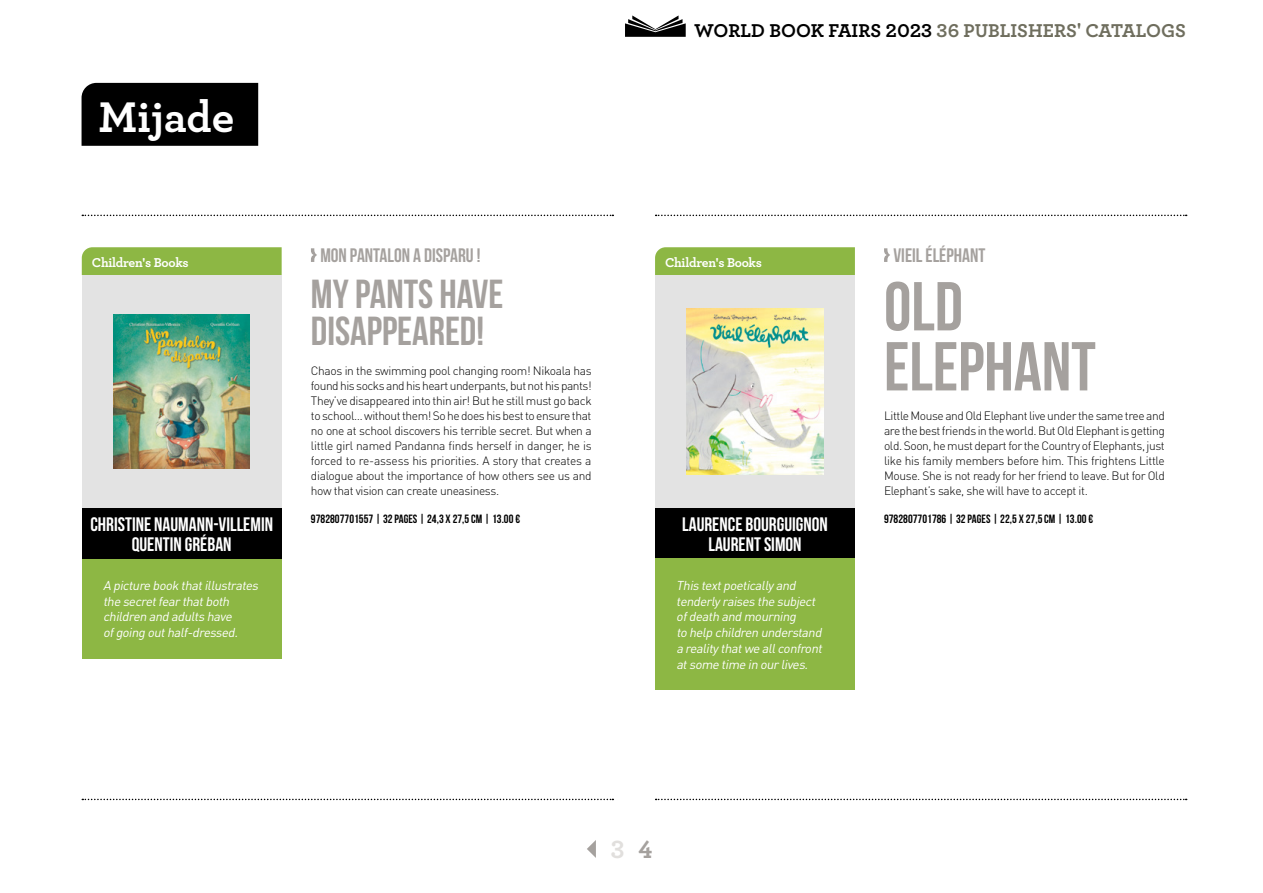
<style>
.page{position:relative;width:1263px;height:893px;background:#fff}
.page>*{position:absolute;margin:0;border:0;box-sizing:border-box;transform-origin:0 0}
.t1{font:69px/60px "Bebas Neue";color:#a5a19e}
.t2{font:700 45px "Archer";color:#fff}
.t3{font:40.5px/37.5px "Bebas Neue";color:#a5a19e}
.t4{font:700 26.1px "Archer";color:#e1dfdd}
.t5{font:19.5px/19.5px "Bebas Neue";color:#fff;text-align:center}
.t6{font:700 19.5px "Archer";color:#6f6e5e}
.t7{font:19.5px "Bebas Neue";color:#a5a19e}
.t8{font:700 13.5px "Archer";letter-spacing:-.02em;color:#fff}
.t9{font:italic 12.75px/15.8px "DIN Pro";color:#fff}
.t10{font:300 12px/15px "DIN Pro";letter-spacing:-.03em;color:#000;text-align:justify}
.t11{font:12px "Bebas Neue";letter-spacing:.005em;color:#000}
.s1{color:#000}
.s2{color:#a5a19e}
</style>
<div class="page">
<svg style="left:656px;top:215px;width:531px;height:1px"></svg>
<svg style="left:884px;top:248px;width:6px;height:14px"></svg>
<svg style="left:311px;top:248px;width:6px;height:14px"></svg>
<svg style="left:656px;top:799px;width:531px;height:1px"></svg>
<svg style="left:625px;top:15px;width:61px;height:22px"></svg>
<svg style="left:82px;top:215px;width:531px;height:1px"></svg>
<svg style="left:82px;top:799px;width:531px;height:1px"></svg>
<div style="left:82px;top:83px;width:176px;height:63px;background:#000"></div>
<svg style="left:587px;top:840px;width:9px;height:18px"></svg>
<div style="left:655px;top:247px;width:200px;height:28px;background:#8db744"></div>
<div style="left:655px;top:275px;width:200px;height:233px;background:#e3e3e3"></div>
<img style="left:687px;top:308px;width:136px;height:167px">
<div style="left:655px;top:508px;width:200px;height:51px;background:#000"></div>
<div style="left:655px;top:559px;width:200px;height:131px;background:#8db744"></div>
<div style="left:82px;top:247px;width:200px;height:28px;background:#8db744"></div>
<div style="left:82px;top:275px;width:200px;height:233px;background:#e3e3e3"></div>
<img style="left:114px;top:315px;width:136px;height:154px">
<div style="left:82px;top:508px;width:200px;height:51px;background:#000"></div>
<div style="left:82px;top:559px;width:200px;height:99px;background:#8db744"></div>
<h2 class="t2" style="left:99px;top:82px;width:137px">Mijade</h2>
<p class="t8" style="left:92px;top:251px;width:98px">Children's Books</p>
<h3 class="t5" style="left:90px;top:514px;width:184px">CHRISTINE NAUMANN-VILLEMIN<br>QUENTIN GRÉBAN</h3>
<p class="t9" style="left:103px;top:577px;width:159px">A picture book thatillustrates the secretfearthatboth children and adultshave ofgoing outhalf-dressed.</p>
<h3 class="t7" style="left:320px;top:244px;width:162px">MON PANTALON A DISPARU !</h3>
<h3 class="t3" style="left:311px;top:275px;width:194px">MY PANTS HAVE<br>DISAPPEARED!</h3>
<p class="t10" style="left:311px;top:363px;width:282px">Chaos in the swimming pool changing room! Nikoala has found his socks and his heart underpants, but not his pants!<br>They’ve disappeared into thin air! But he still must go back to school… without them! So he does his best to ensure that no one at school discovers his terrible secret. But when a little girl named Pandanna finds herself in danger, he is forced to re-assess his priorities. A story that creates a dialogue about the importance of how others see us and how that vision can create uneasiness.</p>
<p class="t11" style="left:311px;top:512px;width:211px">9782807701557 | 32 PAGES | 24,3 X 27,5 CM | 13.00 €</p>
<h3 class="t6" style="left:694px;top:15px;width:493px"><span class="s1">WORLD BOOK FAIRS 2023</span> 36 PUBLISHERS' CATALOGS</h3>
<p class="t8" style="left:665px;top:251px;width:98px">Children's Books</p>
<h3 class="t5" style="left:682px;top:514px;width:147px">LAURENCE BOURGUIGNON<br>LAURENT SIMON</h3>
<p class="t9" style="left:676px;top:577px;width:150px">Thistextpoeticallyand tenderlyraisesthe subject ofdeath and mourning<br>to help children understand a realitythatwe allconfront atsome time in ourlives.</p>
<h3 class="t7" style="left:893px;top:244px;width:93px">VIEIL ÉLÉPHANT</h3>
<h1 class="t1" style="left:884px;top:276px;width:213px">OLD<br>ELEPHANT</h1>
<p class="t10" style="left:884px;top:408px;width:282px">Little Mouse and Old Elephant live under the same tree and are the best friends in the world. But Old Elephant is getting old. Soon, he must depart for the Country of Elephants, just like his family members before him. This frightens Little Mouse. She is not ready for her friend to leave. But for Old Elephant’s sake, she will have to accept it.</p>
<p class="t11" style="left:884px;top:512px;width:211px">9782807701786 | 32 PAGES | 22,5 X 27,5 CM | 13.00 €</p>
<h3 class="t4" style="left:611px;top:829px;width:43px">3 <span class="s2">4</span></h3>
</div>
